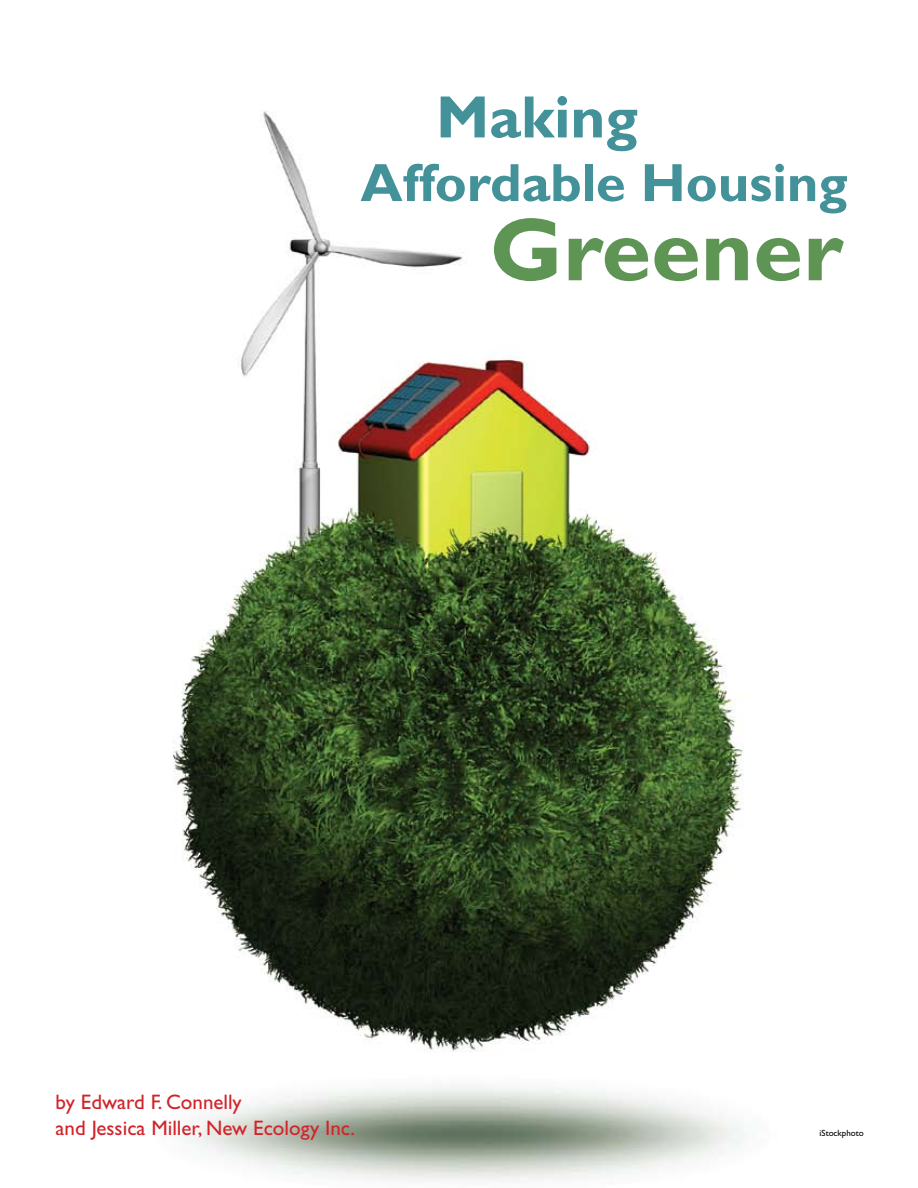
<style>
.page{position:relative;width:918px;height:1188px;background:#fff}
.page>*{position:absolute;margin:0;border:0;box-sizing:border-box;transform-origin:0 0}
.t1{font:700 90px "Gill Sans";color:#5e9554}
.t2{font:700 60px "Gill Sans";color:#439199}
.t3{font:700 54px "Gill Sans";color:#439199}
.t4{font:21px/25.2px "Gill Sans";color:#d2232a}
.t5{font:9px "Gill Sans";color:#000}
</style>
<div class="page">
<img style="left:173px;top:111px;width:575px;height:1071px">
<h2 class="t2" style="left:436px;top:82px;width:203px">Making</h2>
<h3 class="t3" style="left:360px;top:151px;width:489px">Affordable Housing</h3>
<h1 class="t1" style="left:490px;top:197px;width:355px">Greener</h1>
<p class="t4" style="left:56px;top:1090px;width:301px">by Edward F. Connelly<br>and Jessica Miller, New Ecology Inc.</p>
<p class="t5" style="left:820px;top:1127px;width:46px">iStockphoto</p>
</div>
